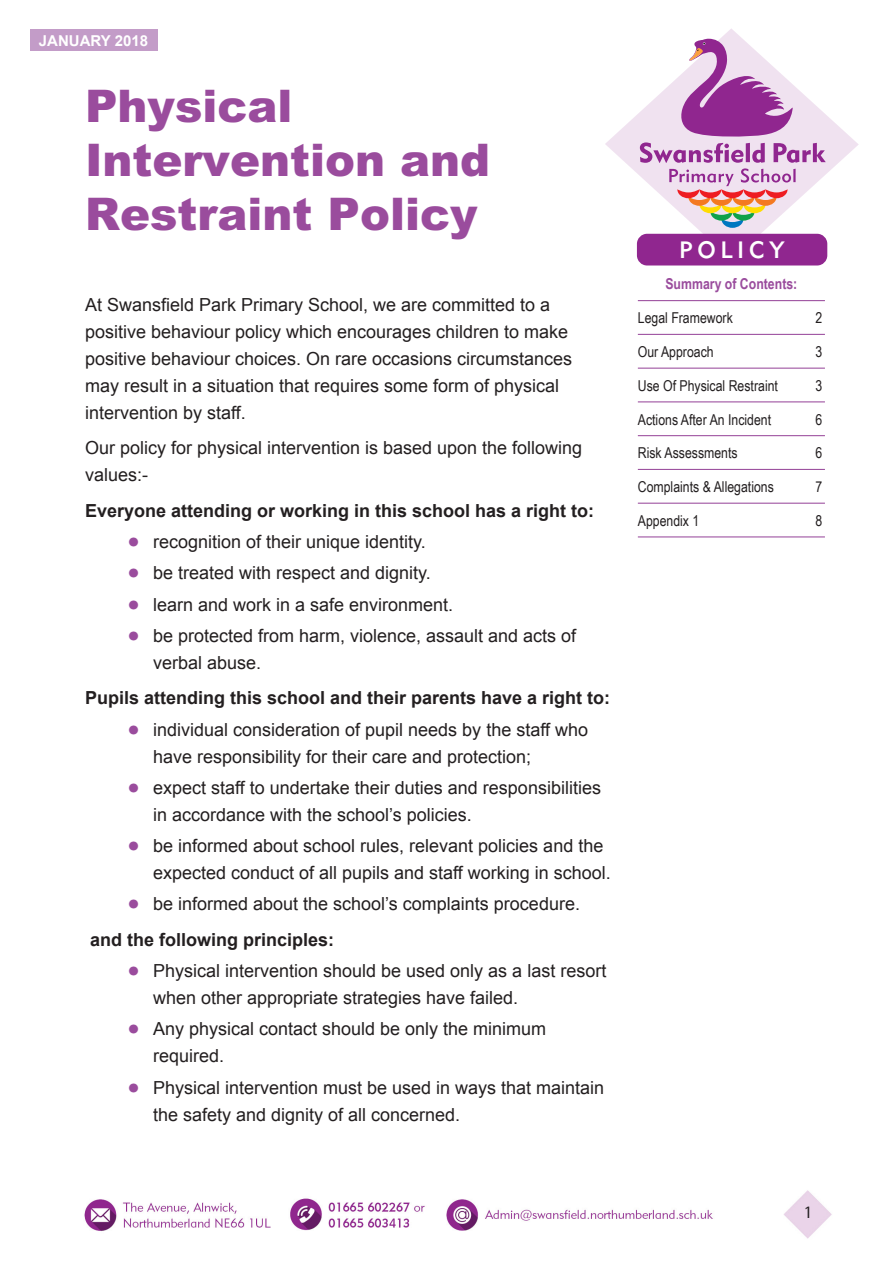
<style>
.page{position:relative;width:893px;height:1263px;background:#fff}
.page>*{position:absolute;margin:0;border:0;box-sizing:border-box;transform-origin:0 0}
.t1{font:900 45px/54px "M Arial";color:#9a4c9d}
.t2{font:23.4px "Geometric 415 BT Medium A";letter-spacing:.2em;color:#fff}
.t3{font:18px/27px "Arial";color:#231f20}
.t4{font:700 18px "Arial";color:#231f20}
.t5{font:18px "Rotis Semi Sans Std";color:#231f20}
.t6{font:15px "Arial Narrow";color:#231f20}
.t7{font:700 15px "Arial Narrow";color:#9a4c9d}
.t8{font:700 15px "Arial";color:#fff}
.s1{font-family:"Newspaper Pi BT";color:#9a4c9d}
</style>
<div class="page">
<img style="left:84px;top:1190px;width:748px;height:49px">
<svg style="left:605px;top:28px;width:254px;height:232px"></svg>
<div style="left:637px;top:234px;width:190px;height:31px;background:#90268f;border-radius:10px"></div>
<svg style="left:640px;top:39px;width:186px;height:189px"></svg>
<hr style="left:638px;top:300px;width:187px;height:1px;background:#9a4c9d">
<hr style="left:638px;top:334px;width:187px;height:1px;background:#9a4c9d">
<hr style="left:638px;top:368px;width:187px;height:1px;background:#9a4c9d">
<hr style="left:638px;top:401px;width:187px;height:1px;background:#9a4c9d">
<hr style="left:638px;top:435px;width:187px;height:1px;background:#9a4c9d">
<hr style="left:638px;top:469px;width:187px;height:1px;background:#9a4c9d">
<hr style="left:638px;top:503px;width:187px;height:1px;background:#9a4c9d">
<hr style="left:638px;top:536px;width:187px;height:1px;background:#9a4c9d">
<div style="left:30px;top:30px;width:127px;height:21px;background:#c39cc8"></div>
<p class="t8" style="left:39px;top:31px;width:111px">JANUARY 2018</p>
<p class="t1" style="left:85px;top:78px;width:407px">Physical<br>Intervention and<br>Restraint Policy</p>
<p class="t3" style="left:85px;top:291px;width:489px">At Swansfield Park Primary School, we are committed to a positive behaviour policy which encourages children to make positive behaviour choices. On rare occasions circumstances may result in a situation that requires some form of physical intervention by staff.</p>
<p class="t3" style="left:85px;top:435px;width:499px">Our policy for physical intervention is based upon the following values:-</p>
<p class="t4" style="left:85px;top:498px;width:511px">Everyone attending or working in this school has a right to:</p>
<p class="t3" style="left:128px;top:528px;width:300px"><span class="s1">•</span> recognition of their unique identity.</p>
<p class="t3" style="left:128px;top:560px;width:305px"><span class="s1">•</span> be treated with respect and dignity.</p>
<p class="t3" style="left:128px;top:591px;width:327px"><span class="s1">•</span> learn and work in a safe environment.</p>
<p class="t3" style="left:153px;top:622px;width:425px;text-indent:-26px"><span class="s1">•</span> be protected from harm, violence, assault and acts of verbal abuse.</p>
<p class="t4" style="left:85px;top:686px;width:527px">Pupils attending this school and their parents have a right to:</p>
<p class="t3" style="left:153px;top:716px;width:436px;text-indent:-26px"><span class="s1">•</span> individual consideration of pupil needs by the staff who have responsibility for their care and protection;</p>
<p class="t3" style="left:153px;top:774px;width:449px;text-indent:-26px"><span class="s1">•</span> expect staff to undertake their duties and responsibilities in accordance with the school’s policies.</p>
<p class="t3" style="left:153px;top:832px;width:459px;text-indent:-26px"><span class="s1">•</span> be informed about school rules, relevant policies and the expected conduct of all pupils and staff working in school.</p>
<p class="t3" style="left:128px;top:891px;width:454px"><span class="s1">•</span> be informed about the school’s complaints procedure.</p>
<p class="t4" style="left:90px;top:927px;width:246px">and the following principles:</p>
<p class="t3" style="left:153px;top:957px;width:455px;text-indent:-26px"><span class="s1">•</span> Physical intervention should be used only as a last resort when other appropriate strategies have failed.</p>
<p class="t3" style="left:153px;top:1016px;width:395px;text-indent:-26px"><span class="s1">•</span> Any physical contact should be only the minimum required.</p>
<p class="t3" style="left:153px;top:1074px;width:453px;text-indent:-26px"><span class="s1">•</span> Physical intervention must be used in ways that maintain the safety and dignity of all concerned.</p>
<p class="t2" style="left:679px;top:235px;width:106px">POLICY</p>
<p class="t7" style="left:665px;top:273px;width:133px">Summary of Contents:</p>
<p class="t6" style="left:638px;top:307px;width:97px">Legal Framework</p>
<p class="t6" style="left:815px;top:307px;width:8px">2</p>
<p class="t6" style="left:638px;top:341px;width:77px">Our Approach</p>
<p class="t6" style="left:815px;top:341px;width:8px">3</p>
<p class="t6" style="left:638px;top:374px;width:142px">Use Of Physical Restraint</p>
<p class="t6" style="left:815px;top:374px;width:8px">3</p>
<p class="t6" style="left:638px;top:408px;width:135px">Actions After An Incident</p>
<p class="t6" style="left:815px;top:408px;width:8px">6</p>
<p class="t6" style="left:638px;top:442px;width:101px">Risk Assessments</p>
<p class="t6" style="left:815px;top:442px;width:8px">6</p>
<p class="t6" style="left:638px;top:476px;width:138px">Complaints &amp; Allegations</p>
<p class="t6" style="left:815px;top:476px;width:8px">7</p>
<p class="t6" style="left:638px;top:509px;width:63px">Appendix 1</p>
<p class="t6" style="left:815px;top:509px;width:8px">8</p>
<p class="t5" style="left:803px;top:1201px;width:11px">1</p>
</div>
